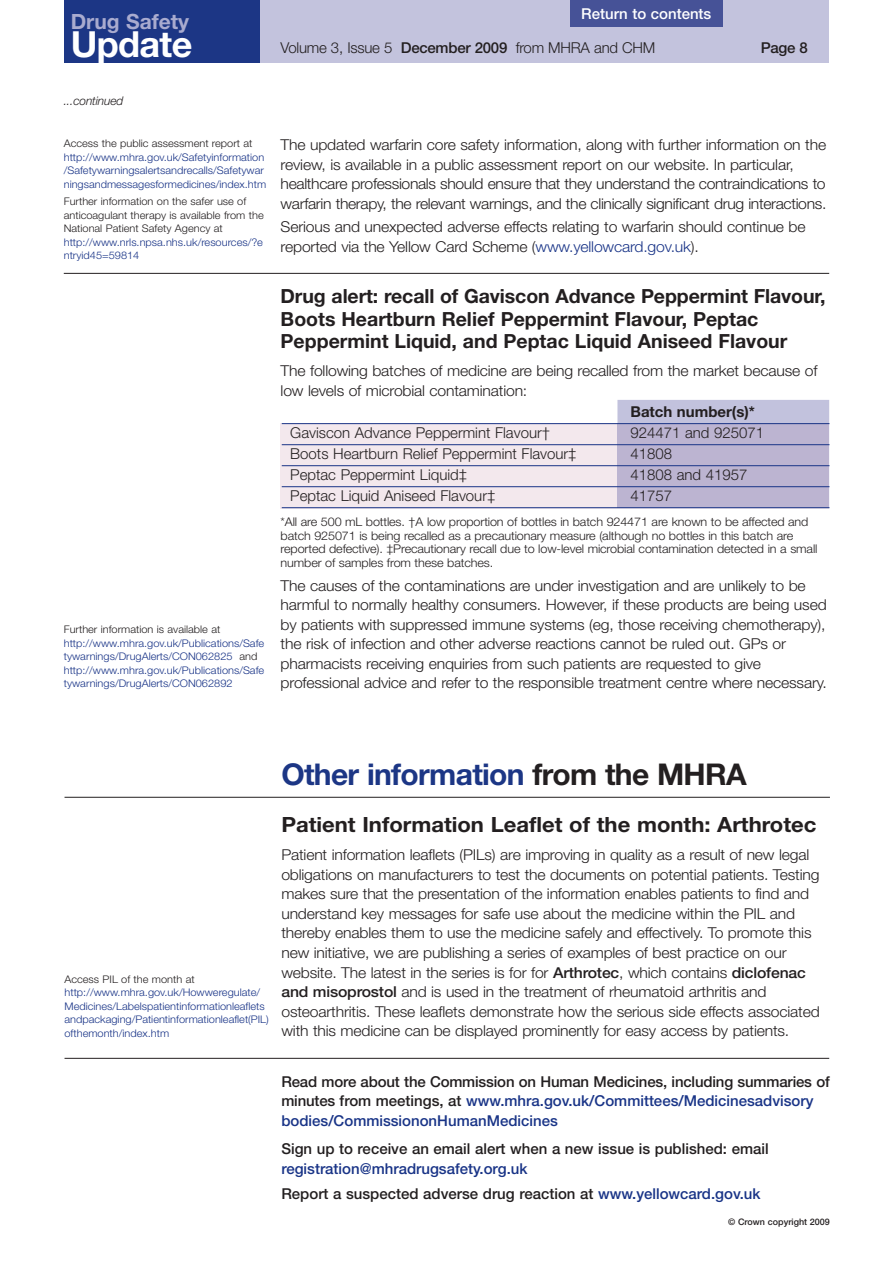
<style>
.page{position:relative;width:893px;height:1263px;background:#fff}
.page>*{position:absolute;margin:0;border:0;box-sizing:border-box;transform-origin:0 0}
.t1{font:700 36px "Helvetica Neue";letter-spacing:-.015em;color:#fff}
.t2{font:700 30px "Helvetica Neue";letter-spacing:-.02em;color:#1c3685}
.t3{font:700 21px "Helvetica Neue";color:#231f20;scale:1.05 1}
.t4{font:700 21px "Helvetica Neue";color:#a9abcf}
.t5{font:700 19.5px/22.5px "Helvetica Neue";color:#231f20}
.t6{font:300 15px/19.5px "Helvetica Neue CE";letter-spacing:-.01em;color:#231f20;scale:1.05 1}
.t7{font:500 15px/19.5px "Helvetica Neue CE";color:#231f20}
.t8{font:300 15px "Helvetica Neue CE";letter-spacing:-.01em;color:#231f20}
.t9{font:500 15px/26px "Helvetica Neue CE";color:#193487}
.t10{font:500 15px "Helvetica Neue CE";color:#fff}
.t11{font:700 15px "Helvetica Neue";color:#231f20}
.t12{font:300 12px/13.5px "Helvetica Neue CE";letter-spacing:-.01em;color:#231f20;scale:1.05 1}
.t13{font:italic 300 12px "Helvetica Neue CE";letter-spacing:-.01em;color:#231f20}
.t14{font:300 10.5px/13.5px "Helvetica Neue CE";color:#193487;scale:1.05 1}
.t15{font:300 10.5px/13.5px "Helvetica Neue CE";color:#231f20;scale:1.05 1}
.t16{font:500 9px "Helvetica Neue CE";color:#231f20}
.s1{color:#231f20}
.s2{font-weight:500}
.s3{color:#193487}
</style>
<div class="page">
<div style="left:259px;top:0;width:570px;height:63px;background:#c3c3dd"></div>
<div style="left:64px;top:0;width:195px;height:63px;background:#1c3685"></div>
<div style="left:570px;top:0;width:152px;height:27px;background:#465297"></div>
<hr style="left:65px;top:1058px;width:764px;height:1px;background:#231f20">
<hr style="left:65px;top:797px;width:765px;height:1px;background:#231f20">
<hr style="left:64px;top:273px;width:765px;height:1px;background:#231f20">
<div style="left:281px;top:423px;width:548px;height:85px;background:#f3e8ed"></div>
<div style="left:617px;top:400px;width:212px;height:23px;background:#c2c2dd"></div>
<div style="left:617px;top:423px;width:212px;height:85px;background:#bcb4d1"></div>
<hr style="left:282px;top:423px;width:547px;height:1px;background:#193487">
<hr style="left:282px;top:444px;width:547px;height:1px;background:#193487">
<hr style="left:282px;top:465px;width:547px;height:1px;background:#193487">
<hr style="left:282px;top:486px;width:547px;height:1px;background:#193487">
<hr style="left:282px;top:507px;width:547px;height:1px;background:#193487">
<h3 class="t4" style="left:71px;top:14px;width:120px">Drug Safety</h3>
<h1 class="t1" style="left:71px;top:32px;width:123px">Update</h1>
<p class="t13" style="left:64px;top:97px;width:61px">...continued</p>
<p class="t15" style="left:64px;top:137px;width:181px">Access the public assessment report at</p>
<p class="t14" style="left:64px;top:151px;width:194px">http://www.mhra.gov.uk/Safetyinformation /Safetywarningsalertsandrecalls/Safetywar ningsandmessagesformedicines/index.htm</p>
<p class="t15" style="left:64px;top:196px;width:192px">Further information on the safer use of anticoagulant therapy is available from the<br>National Patient Safety Agency at</p>
<p class="t14" style="left:64px;top:236px;width:191px">http://www.nrls.npsa.nhs.uk/resources/?e ntryid45=59814</p>
<p class="t15" style="left:64px;top:624px;width:151px">Further information is available at</p>
<p class="t14" style="left:64px;top:637px;width:192px">http://www.mhra.gov.uk/Publications/Safe tywarnings/DrugAlerts/CON062825 <span class="s1">and </span>http://www.mhra.gov.uk/Publications/Safe tywarnings/DrugAlerts/CON062892</p>
<p class="t10" style="left:581px;top:9px;width:132px">Return to contents</p>
<p class="t8" style="left:281px;top:43px;width:376px">Volume 3, Issue 5 <span class="s2">December 2009</span> from MHRA and CHM</p>
<p class="t7" style="left:761px;top:40px;width:49px">Page 8</p>
<p class="t6" style="left:281px;top:137px;width:521px">The updated warfarin core safety information, along with further information on the review, is available in a public assessment report on our website. In particular, healthcare professionals should ensure that they understand the contraindications to warfarin therapy, the relevant warnings, and the clinically significant drug interactions.</p>
<p class="t6" style="left:281px;top:219px;width:501px">Serious and unexpected adverse effects relating to warfarin should continue be reported via the Yellow Card Scheme (<span class="s3">www.yellowcard.gov.uk</span>).</p>
<h3 class="t5" style="left:281px;top:287px;width:546px">Drug alert: recall of Gaviscon Advance Peppermint Flavour,<br>Boots Heartburn Relief Peppermint Flavour, Peptac<br>Peppermint Liquid, and Peptac Liquid Aniseed Flavour</h3>
<p class="t6" style="left:281px;top:363px;width:513px">The following batches of medicine are being recalled from the market because of low levels of microbial contamination:</p>
<p class="t11" style="left:630px;top:406px;width:126px">Batch number(s)*</p>
<p class="t8" style="left:290px;top:427px;width:261px">Gaviscon Advance Peppermint Flavour†</p>
<p class="t8" style="left:630px;top:427px;width:135px">924471 and 925071</p>
<p class="t8" style="left:290px;top:448px;width:288px">Boots Heartburn Relief Peppermint Flavour‡</p>
<p class="t8" style="left:630px;top:448px;width:43px">41808</p>
<p class="t8" style="left:290px;top:469px;width:178px">Peptac Peppermint Liquid‡</p>
<p class="t8" style="left:630px;top:469px;width:119px">41808 and 41957</p>
<p class="t8" style="left:290px;top:490px;width:207px">Peptac Liquid Aniseed Flavour‡</p>
<p class="t8" style="left:630px;top:490px;width:43px">41757</p>
<p class="t12" style="left:281px;top:516px;width:513px">*All are 500 mL bottles. †A low proportion of bottles in batch 924471 are known to be affected and batch 925071 is being recalled as a precautionary measure (although no bottles in this batch are reported defective). ‡Precautionary recall due to low-level microbial contamination detected in a small number of samples from these batches.</p>
<p class="t6" style="left:281px;top:577px;width:522px">The causes of the contaminations are under investigation and are unlikely to be harmful to normally healthy consumers. However, if these products are being used by patients with suppressed immune systems (eg, those receiving chemotherapy), the risk of infection and other adverse reactions cannot be ruled out. GPs or pharmacists receiving enquiries from such patients are requested to give professional advice and refer to the responsible treatment centre where necessary.</p>
<p class="t15" style="left:65px;top:973px;width:125px">Access PIL of the month at</p>
<p class="t14" style="left:65px;top:986px;width:196px">http://www.mhra.gov.uk/Howweregulate/ Medicines/Labelspatientinformationleaflets andpackaging/Patientinformationleaflet(PIL) ofthemonth/index.htm</p>
<h2 class="t2" style="left:281px;top:763px;width:467px">Other information <span class="s1">from the MHRA</span></h2>
<h3 class="t3" style="left:281px;top:817px;width:511px">Patient Information Leaflet of the month: Arthrotec</h3>
<p class="t6" style="left:281px;top:847px;width:514px">Patient information leaflets (PILs) are improving in quality as a result of new legal obligations on manufacturers to test the documents on potential patients. Testing makes sure that the presentation of the information enables patients to find and understand key messages for safe use about the medicine within the PIL and thereby enables them to use the medicine safely and effectively. To promote this new initiative, we are publishing a series of examples of best practice on our website. The latest in the series is for for <span class="s2">Arthrotec</span>, which contains <span class="s2">diclofenac and misoprostol</span> and is used in the treatment of rheumatoid arthritis and osteoarthritis. These leaflets demonstrate how the serious side effects associated with this medicine can be displayed prominently for easy access by patients.</p>
<p class="t7" style="left:281px;top:1073px;width:550px">Read more about the Commission on Human Medicines, including summaries of minutes from meetings, at <span class="s3">www.mhra.gov.uk/Committees/Medicinesadvisory bodies/CommissiononHumanMedicines</span></p>
<p class="t7" style="left:281px;top:1140px;width:489px">Sign up to receive an email alert when a new issue is published: email</p>
<p class="t9" style="left:281px;top:1156px;width:481px">registration@mhradrugsafety.org.uk<br><span class="s1">Report a suspected adverse drug reaction at</span> www.yellowcard.gov.uk</p>
<p class="t16" style="left:728px;top:1219px;width:103px">© Crown copyright 2009</p>
</div>
